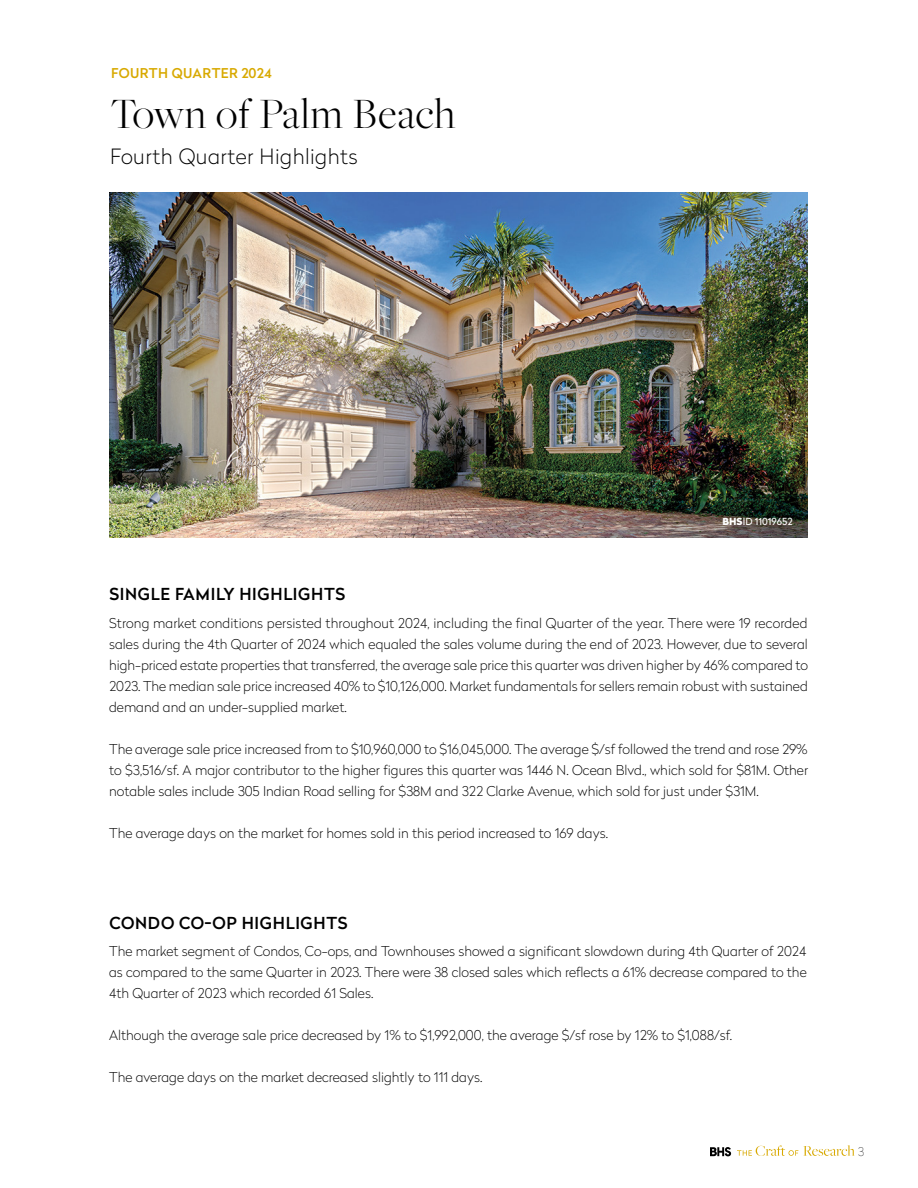
<style>
.page{position:relative;width:918px;height:1188px;background:#fff}
.page>*{position:absolute;margin:0;border:0;box-sizing:border-box;transform-origin:0 0}
.t1{font:300 45px "Freight Big Pro";letter-spacing:.02em;color:#000}
.t2{font:100 21px "Radikal";letter-spacing:.02em;color:#000}
.t3{font:500 16.5px "Radikal";letter-spacing:.04em;color:#000}
.t4{font:100 13.5px/21px "Radikal";color:#000;text-align:justify}
.t5{font:500 13.5px "Radikal";letter-spacing:.03em;color:#d8a900}
.t6{font:100 12px "Radikal";color:#000}
.t7{font:9.75px "Radikal";color:#fff}
.s1{font-weight:900}
</style>
<div class="page">
<svg style="left:710px;top:1147px;width:21px;height:9px"></svg>
<svg style="left:737px;top:1145px;width:118px;height:11px"></svg>
<img style="left:109px;top:192px;width:699px;height:346px">
<img style="left:444px;top:352px;width:364px;height:186px">
<div style="left:715px;top:510px;width:85px;height:23px;background:#000;opacity:.3"></div>
<p class="t5" style="left:111px;top:63px;width:162px">FOURTH QUARTER 2024</p>
<h1 class="t1" style="left:110px;top:85px;width:347px">Town of Palm Beach</h1>
<h2 class="t2" style="left:110px;top:142px;width:249px">Fourth Quarter Highlights</h2>
<p class="t7" style="left:722px;top:515px;width:72px"><span class="s1">BHS</span>ID 11019652</p>
<p class="t3" style="left:109px;top:582px;width:237px">SINGLE FAMILY HIGHLIGHTS</p>
<p class="t4" style="left:109px;top:612px;width:700px">Strong market conditions persisted throughout 2024, including the final Quarter of the year. There were 19 recorded sales during the 4th Quarter of 2024 which equaled the sales volume during the end of 2023. However, due to several high-priced estate properties that transferred, the average sale price this quarter was driven higher by 46% compared to 2023. The median sale price increased 40% to $10,126,000. Market fundamentals for sellers remain robust with sustained demand and an under-supplied market.</p>
<p class="t4" style="left:109px;top:738px;width:700px">The average sale price increased from to $10,960,000 to $16,045,000. The average $/sf followed the trend and rose 29% to $3,516/sf. A major contributor to the higher figures this quarter was 1446 N. Ocean Blvd., which sold for $81M. Other notable sales include 305 Indian Road selling for $38M and 322 Clarke Avenue, which sold for just under $31M.</p>
<p class="t4" style="left:109px;top:822px;width:500px">The average days on the market for homes sold in this period increased to 169 days.</p>
<p class="t3" style="left:109px;top:911px;width:240px">CONDO CO-OP HIGHLIGHTS</p>
<p class="t4" style="left:109px;top:941px;width:699px">The market segment of Condos, Co-ops, and Townhouses showed a significant slowdown during 4th Quarter of 2024 as compared to the same Quarter in 2023. There were 38 closed sales which reflects a 61% decrease compared to the 4th Quarter of 2023 which recorded 61 Sales.</p>
<p class="t4" style="left:109px;top:1025px;width:624px">Although the average sale price decreased by 1% to $1,992,000, the average $/sf rose by 12% to $1,088/sf.</p>
<p class="t4" style="left:109px;top:1067px;width:375px">The average days on the market decreased slightly to 111 days.</p>
<p class="t6" style="left:858px;top:1143px;width:8px">3</p>
</div>
